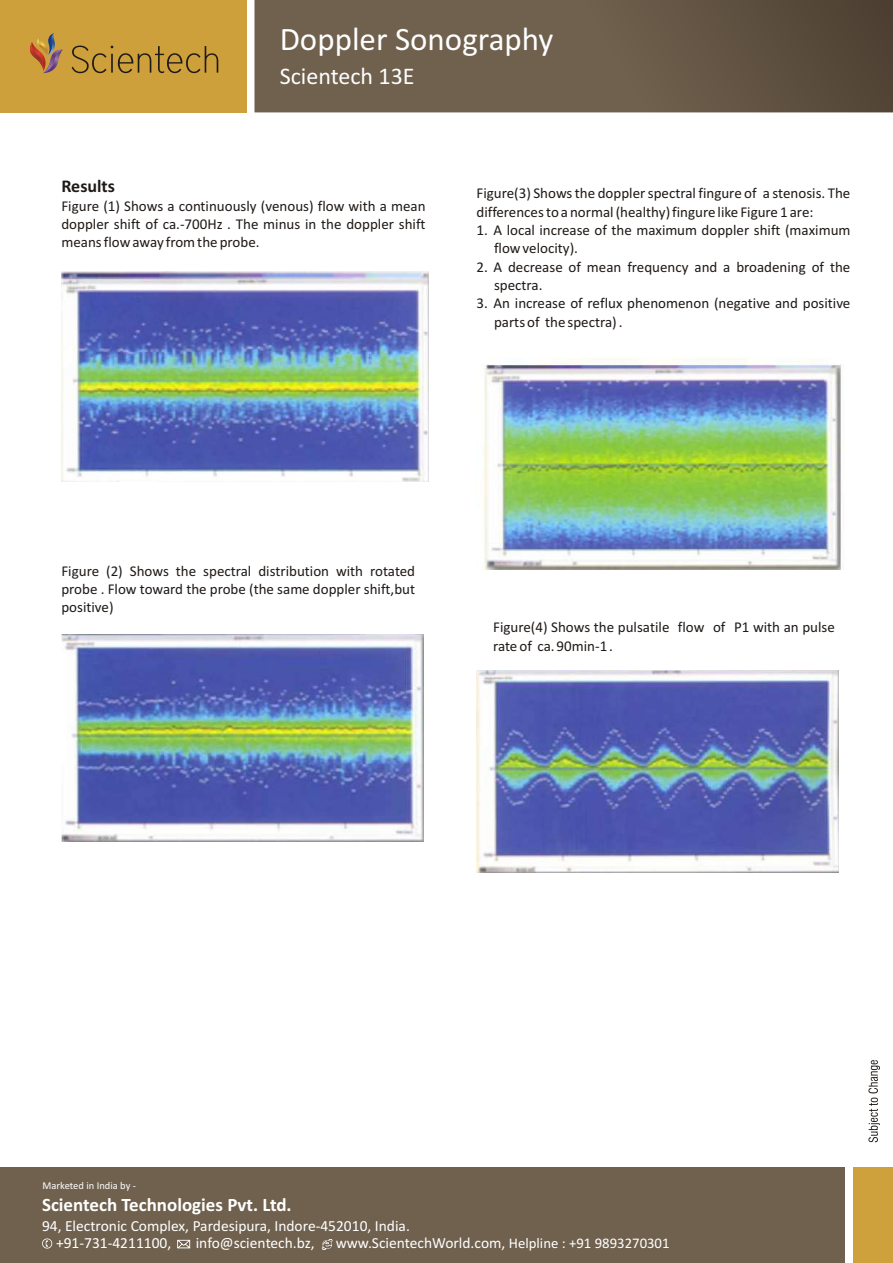
<style>
.page{position:relative;width:893px;height:1263px;background:#fff}
.page>*{position:absolute;margin:0;border:0;box-sizing:border-box;transform-origin:0 0}
.t1{font:33px "Calibri";color:#fff}
.t2{font:24px "Calibri";color:#fff}
.t3{font:700 19.05px "Calibri";color:#fff}
.t4{font:700 18px "Calibri";color:#1f1a17}
.t5{font:15.45px/17px "Calibri";color:#fff}
.t6{font:15px/18.3px "Calibri";color:#1f1a17}
.t7{font:10.5px "Calibri";color:#fff}
.s1{font-size:14.7px}
</style>
<div class="page">
<svg style="left:254px;top:0;width:639px;height:112px;background:#685948"></svg>
<div style="left:0;top:0;width:246px;height:112px;background:#cea03c"></div>
<svg style="left:72px;top:46px;width:146px;height:27px"></svg>
<svg style="left:29px;top:33px;width:34px;height:40px"></svg>
<img style="left:61px;top:272px;width:367px;height:209px">
<img style="left:61px;top:635px;width:362px;height:206px">
<img style="left:483px;top:358px;width:358px;height:211px">
<img style="left:476px;top:671px;width:362px;height:201px">
<div style="left:0;top:1167px;width:845px;height:96px;background:#70614f"></div>
<div style="left:853px;top:1167px;width:39px;height:96px;background:#cfa13d"></div>
<svg style="left:868px;top:1060px;width:12px;height:82px"></svg>
<svg style="left:177px;top:1240px;width:13px;height:8px"></svg>
<svg style="left:322px;top:1239px;width:10px;height:11px"></svg>
<svg style="left:42px;top:1238px;width:10px;height:10px"></svg>
<h1 class="t1" style="left:280px;top:25px;width:275px">Doppler Sonography</h1>
<h2 class="t2" style="left:280px;top:66px;width:136px">Scientech 13E</h2>
<p class="t4" style="left:61px;top:178px;width:55px">Results</p>
<p class="t6" style="left:61px;top:198px;width:366px;text-align:justify">Figure (1) Shows a continuously (venous) flow with a mean doppler shift of ca.-700Hz . The minus in the doppler shift means flow away from the probe.</p>
<p class="t6" style="left:476px;top:185px;width:375px">Figure(3) Shows the doppler spectral fingure of a stenosis. The differences to a normal (healthy) fingure like Figure 1 are:</p>
<p class="t6" style="left:494px;top:222px;width:358px;text-indent:-18px">1. A local increase of the maximum doppler shift (maximum flow velocity).</p>
<p class="t6" style="left:494px;top:259px;width:358px;text-indent:-18px">2. A decrease of mean frequency and a broadening of the spectra.</p>
<p class="t6" style="left:494px;top:295px;width:358px;text-indent:-18px">3. An increase of reflux phenomenon (negative and positive parts of the spectra) .</p>
<p class="t6" style="left:61px;top:563px;width:355px;text-align:justify">Figure (2) Shows the spectral distribution with rotated probe . Flow toward the probe (the same doppler shift,but positive)</p>
<p class="t6" style="left:493px;top:619px;width:343px">Figure(4) Shows the pulsatile flow of P1 with an pulse rate of ca. 90min-1 .</p>
<p class="t7" style="left:43px;top:1181px;width:95px">Marketed in India by -</p>
<p class="t3" style="left:42px;top:1197px;width:251px">Scientech Technologies Pvt. Ltd.</p>
<p class="t5" style="left:56px;top:1218px;width:355px;text-indent:-14px">94, Electronic Complex, Pardesipura, Indore-452010, India. +91-731-4211100,</p>
<p class="t5" style="left:196px;top:1235px;width:120px">info@scientech.bz,</p>
<p class="t5" style="left:336px;top:1235px;width:335px">www.ScientechWorld.com, <span class="s1">Helpline : +91 9893270301</span></p>
</div>
